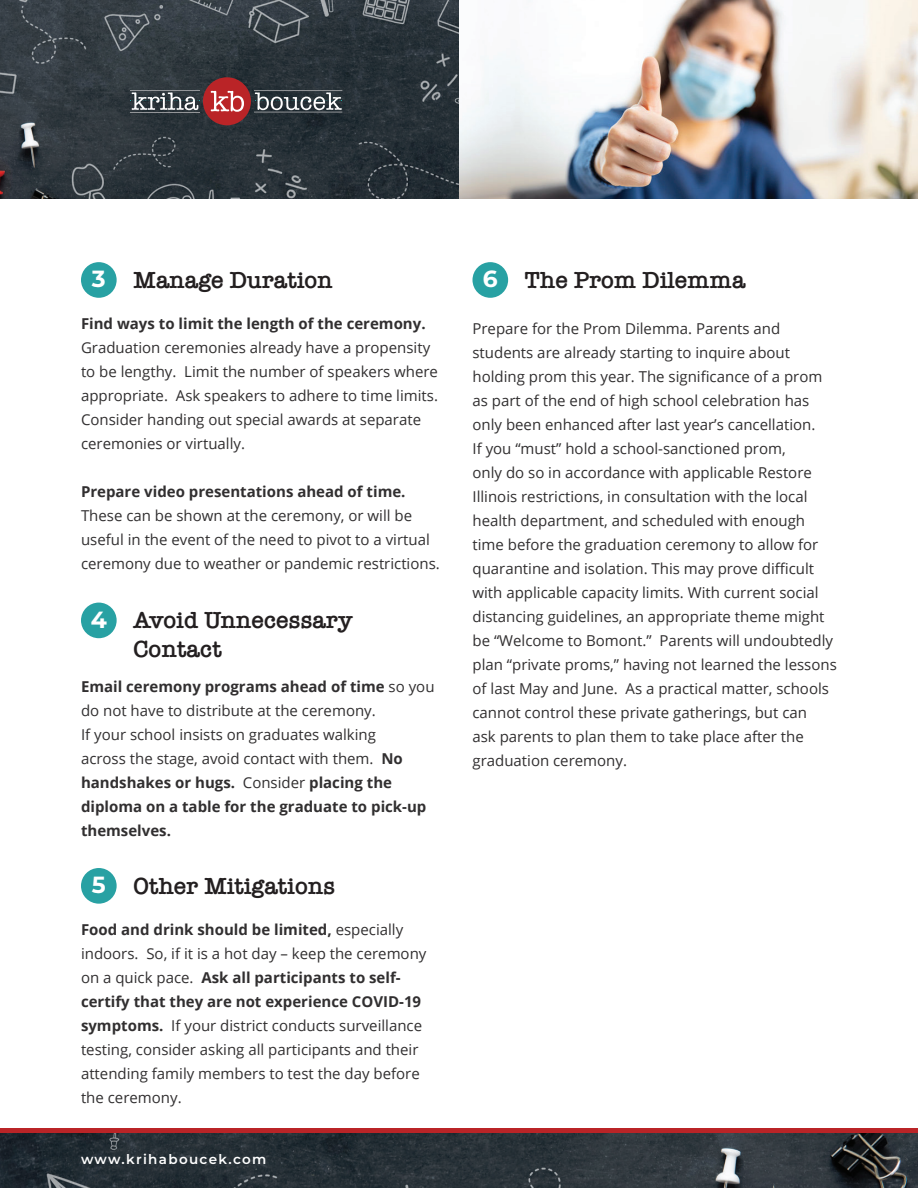
<style>
.page{position:relative;width:918px;height:1188px;background:#fff}
.page>*{position:absolute;margin:0;border:0;box-sizing:border-box;transform-origin:0 0}
.t1{font:600 24px/28.8px "American Typewriter";color:#231f20}
.t2{font:700 23.4px "Montserrat";color:#fff}
.t3{font:15px/24px "Open Sans";color:#312f30}
.t4{font:700 15px "Open Sans";color:#312f30}
.t5{font:600 13.5px "Montserrat";letter-spacing:.1em;color:#fff}
.s1{font-weight:700}
</style>
<div class="page">
<img style="left:0;top:1133px;width:918px;height:55px">
<img style="left:0;top:0;width:918px;height:198px">
<div style="left:0;top:1128px;width:918px;height:5px;background:#ba2427"></div>
<div style="left:203px;top:77px;width:48px;height:48px;background:#ba2427;border-radius:50%"></div>
<svg style="left:211px;top:91px;width:33px;height:21px"></svg>
<hr style="left:130px;top:90px;width:70px;height:1px;background:#939598">
<hr style="left:130px;top:112px;width:70px;height:1px;background:#939598">
<hr style="left:254px;top:90px;width:88px;height:1px;background:#939598">
<hr style="left:254px;top:112px;width:88px;height:1px;background:#939598">
<svg style="left:130px;top:92px;width:70px;height:18px"></svg>
<svg style="left:255px;top:92px;width:88px;height:18px"></svg>
<div style="left:81px;top:262px;width:36px;height:36px;background:#28a1a3;border-radius:50%"></div>
<div style="left:81px;top:603px;width:36px;height:35px;background:#28a1a3;border-radius:50%"></div>
<div style="left:81px;top:868px;width:36px;height:36px;background:#28a1a3;border-radius:50%"></div>
<div style="left:473px;top:262px;width:35px;height:36px;background:#28a1a3;border-radius:50%"></div>
<h2 class="t2" style="left:483px;top:262px;width:16px">6</h2>
<h2 class="t2" style="left:92px;top:262px;width:15px">3</h2>
<h1 class="t1" style="left:525px;top:265px;width:222px">The Prom Dilemma</h1>
<h1 class="t1" style="left:133px;top:265px;width:201px">Manage Duration</h1>
<p class="t4" style="left:81px;top:313px;width:346px">Find ways to limit the length of the ceremony.</p>
<p class="t3" style="left:81px;top:335px;width:359px">Graduation ceremonies already have a propensity to be lengthy. Limit the number of speakers where appropriate. Ask speakers to adhere to time limits.<br>Consider handing out special awards at separate ceremonies or virtually.</p>
<p class="t4" style="left:81px;top:481px;width:326px">Prepare video presentations ahead of time.</p>
<p class="t3" style="left:81px;top:503px;width:360px">These can be shown at the ceremony, or will be useful in the event of the need to pivot to a virtual ceremony due to weather or pandemic restrictions.</p>
<h2 class="t2" style="left:91px;top:602px;width:18px">4</h2>
<h1 class="t1" style="left:133px;top:605px;width:221px">Avoid Unnecessary<br>Contact</h1>
<p class="t3" style="left:81px;top:675px;width:355px"><span class="s1">Email ceremony programs ahead of time</span> so you do not have to distribute at the ceremony.<br>If your school insists on graduates walking<br>across the stage, avoid contact with them. <span class="s1">No handshakes or hugs.</span> Consider <span class="s1">placing the diploma on a table for the graduate to pick-up themselves.</span></p>
<h2 class="t2" style="left:92px;top:868px;width:15px">5</h2>
<h1 class="t1" style="left:133px;top:871px;width:203px">Other Mitigations</h1>
<p class="t3" style="left:81px;top:918px;width:347px"><span class="s1">Food and drink should be limited,</span> especially indoors. So, if it is a hot day – keep the ceremony on a quick pace. <span class="s1">Ask all participants to self&shy;certify that they are not experience COVID-19 symptoms.</span> If your district conducts surveillance testing, consider asking all participants and their attending family members to test the day before the ceremony.</p>
<p class="t5" style="left:81px;top:1150px;width:187px">www.krihaboucek.com</p>
<p class="t3" style="left:472px;top:317px;width:366px">Prepare for the Prom Dilemma. Parents and students are already starting to inquire about holding prom this year. The significance of a prom as part of the end of high school celebration has only been enhanced after last year’s cancellation.<br>If you “must” hold a school-sanctioned prom,<br>only do so in accordance with applicable Restore Illinois restrictions, in consultation with the local health department, and scheduled with enough time before the graduation ceremony to allow for quarantine and isolation. This may prove difficult with applicable capacity limits. With current social distancing guidelines, an appropriate theme might be “Welcome to Bomont.” Parents will undoubtedly plan “private proms,” having not learned the lessons of last May and June. As a practical matter, schools cannot control these private gatherings, but can<br>ask parents to plan them to take place after the graduation ceremony.</p>
</div>
